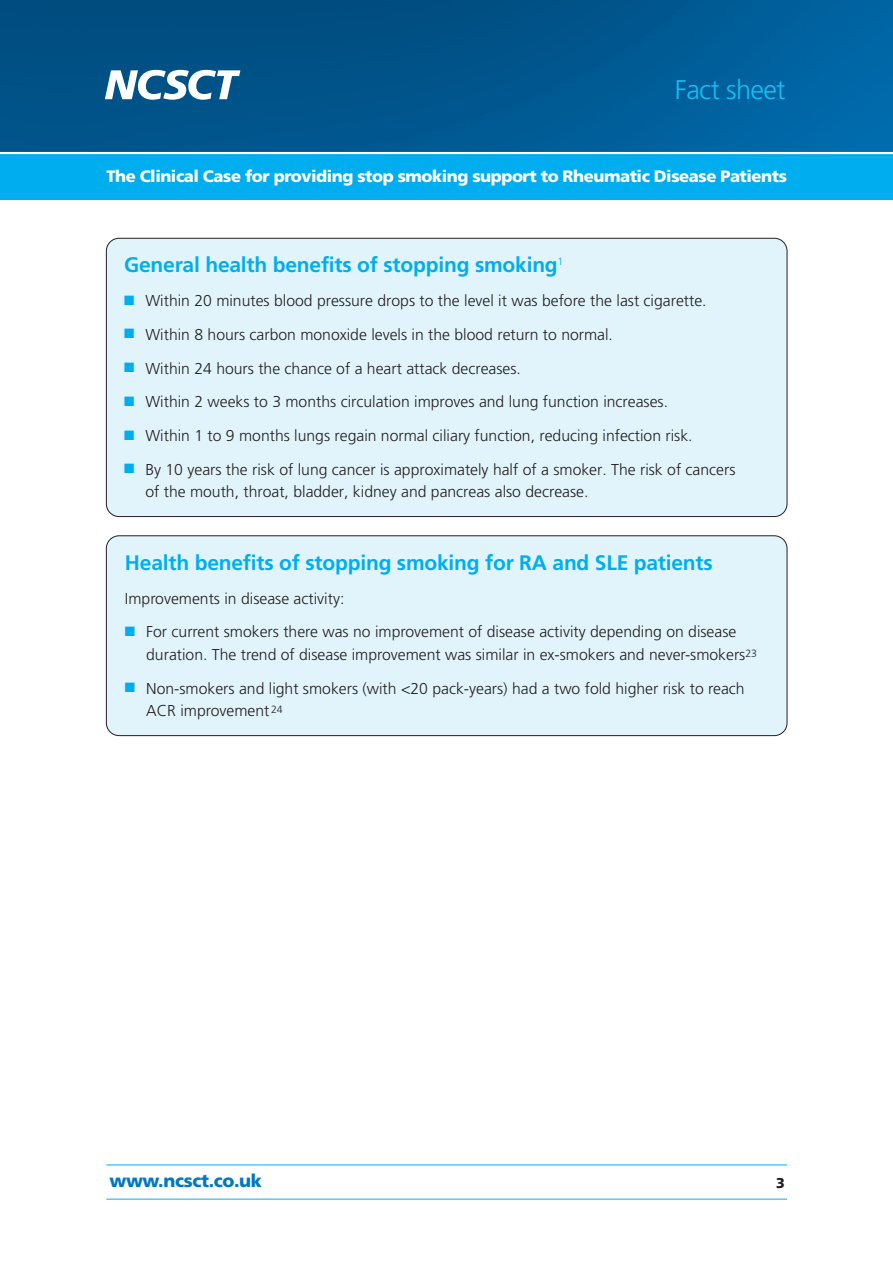
<style>
.page{position:relative;width:893px;height:1263px;background:#fff}
.page>*{position:absolute;margin:0;border:0;box-sizing:border-box;transform-origin:0 0}
.t1{font:300 27px "Frutiger";letter-spacing:-.02em;color:#15c0f2}
.t2{font:700 21px "Frutiger";letter-spacing:-.01em;color:#00aeef}
.t3{font:900 18px "Frutiger";letter-spacing:-.02em;color:#0079c2}
.t4{font:900 16.5px "Frutiger";letter-spacing:-.025em;color:#fff}
.t5{font:300 15.75px/22.5px "Frutiger";color:#231f20}
.t6{font:900 14.25px "Frutiger";color:#231f20}
.s1{color:#00aeef}
</style>
<div class="page">
<div style="left:0;top:0;width:892px;height:200px;background:#00aeef"></div>
<hr style="left:106px;top:1165px;width:681px;height:1px;background:#00aeef">
<hr style="left:106px;top:1199px;width:681px;height:1px;background:#00aeef">
<div style="left:106px;top:536px;width:681px;height:200px;background:#e1f4fc;border-radius:13px"></div>
<div style="left:106px;top:535px;width:681px;height:201px;border:1px solid #231f20;border-radius:13px"></div>
<div style="left:106px;top:238px;width:681px;height:279px;background:#e1f4fc;border-radius:13px"></div>
<img style="left:0;top:0;width:892px;height:152px">
<svg style="left:105px;top:70px;width:135px;height:30px;background:#7ea7c2"></svg>
<hr style="left:0;top:152px;width:892px;height:2px;background:#fff">
<h1 class="t1" style="left:675px;top:79px;width:112px">Fact sheet</h1>
<p class="t4" style="left:106px;top:170px;width:682px">The Clinical Case for providing stop smoking support to Rheumatic Disease Patients</p>
<h2 class="t2" style="left:124px;top:257px;width:441px">General health benefits of stopping smoking<sup>1</sup></h2>
<p class="t5" style="left:124px;top:291px;width:584px"><span class="s1">■</span> Within 20 minutes blood pressure drops to the level it was before the last cigarette.</p>
<p class="t5" style="left:124px;top:324px;width:490px"><span class="s1">■</span> Within 8 hours carbon monoxide levels in the blood return to normal.</p>
<p class="t5" style="left:124px;top:358px;width:398px"><span class="s1">■</span> Within 24 hours the chance of a heart attack decreases.</p>
<p class="t5" style="left:124px;top:392px;width:545px"><span class="s1">■</span> Within 2 weeks to 3 months circulation improves and lung function increases.</p>
<p class="t5" style="left:124px;top:426px;width:570px"><span class="s1">■</span> Within 1 to 9 months lungs regain normal ciliary function, reducing infection risk.</p>
<p class="t5" style="left:145px;top:459px;width:591px;text-indent:-21px"><span class="s1">■</span> By 10 years the risk of lung cancer is approximately half of a smoker. The risk of cancers of the mouth, throat, bladder, kidney and pancreas also decrease.</p>
<h2 class="t2" style="left:125px;top:554px;width:589px">Health benefits of stopping smoking for RA and SLE patients</h2>
<p class="t5" style="left:125px;top:588px;width:221px">Improvements in disease activity:</p>
<p class="t5" style="left:146px;top:622px;width:612px;text-indent:-21px"><span class="s1">■</span> For current smokers there was no improvement of disease activity depending on disease duration. The trend of disease improvement was similar in ex-smokers and never-smokers<sup>23</sup></p>
<p class="t5" style="left:146px;top:678px;width:600px;text-indent:-21px"><span class="s1">■</span> Non-smokers and light smokers (with &lt;20 pack-years) had a two fold higher risk to reach<br>ACR improvement <sup>24</sup></p>
<p class="t3" style="left:109px;top:1174px;width:154px">www.ncsct.co.uk</p>
<p class="t6" style="left:776px;top:1177px;width:10px">3</p>
</div>
